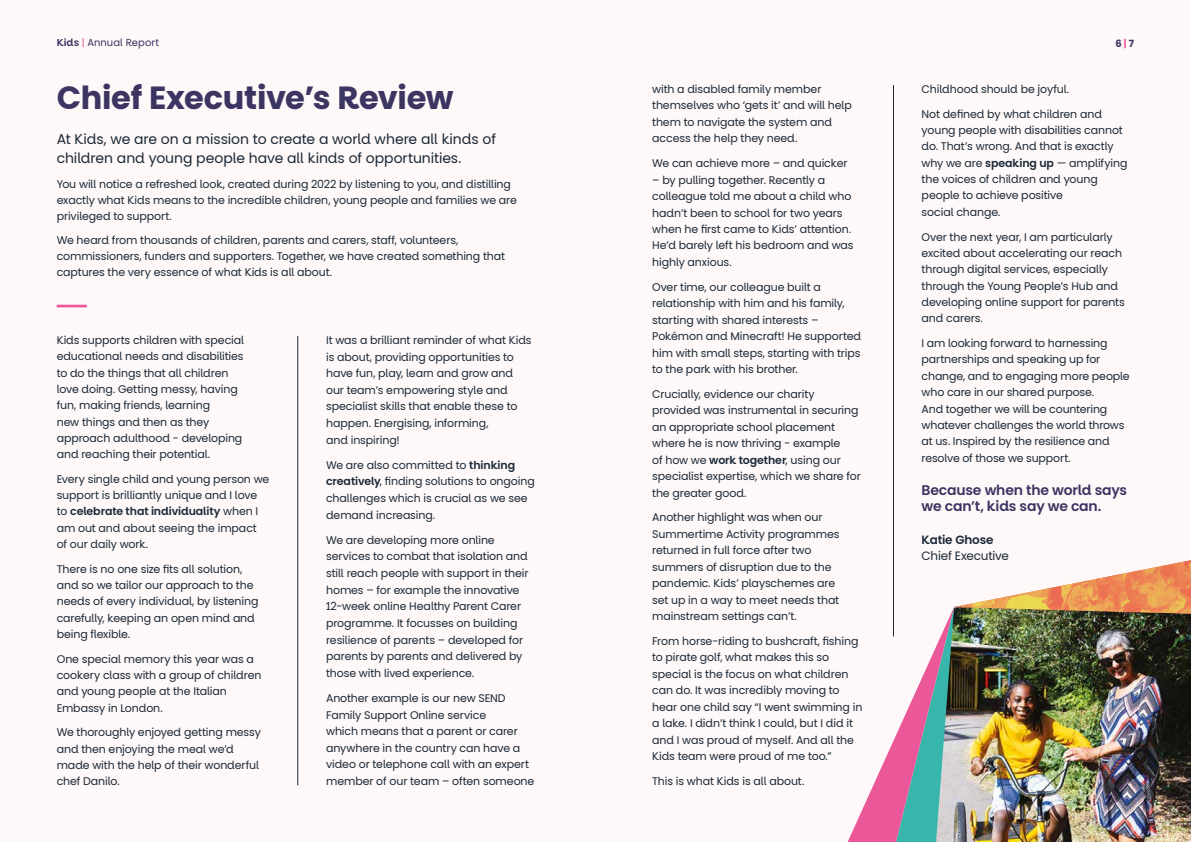
<style>
.page{position:relative;width:1191px;height:842px;background:#fff}
.page>*{position:absolute;margin:0;border:0;box-sizing:border-box;transform-origin:0 0}
.t1{font:700 32px "Popp Kids";letter-spacing:-.01em;color:#3c3562}
.t2{font:14px/19px "Popp Kids";letter-spacing:-.005em;color:#1b2938}
.t3{font:600 14px/16.3px "Popp Kids";letter-spacing:-.015em;color:#3c3562}
.t4{font:12px "Popp Kids";letter-spacing:-.02em;color:#1b2938}
.t5{font:600 12px "Popp Kids";letter-spacing:-.015em;color:#1b2938}
.t6{font:11px/16.3px "Popp Kids";letter-spacing:-.01em;color:#1b2938}
.t7{font:10px "Popp Kids";letter-spacing:.005em;color:#3c3562}
.t8{font:700 10px "Popp Kids";color:#3c3562}
.s1{font-weight:600}
.s2{color:#eb589a}
</style>
<div class="page">
<hr style="left:297px;top:336px;width:1px;height:449px;background:#1b2938">
<hr style="left:893px;top:85px;width:1px;height:551px;background:#1b2938">
<img style="left:847px;top:560px;width:344px;height:282px">
<hr style="left:57px;top:305px;width:30px;height:2px;background:#eb589a">
<p class="t7" style="left:57px;top:36px;width:104px"><span class="s1">Kids</span> <span class="s2">|</span> Annual Report</p>
<p class="t8" style="left:1115px;top:37px;width:20px">6 <span class="s2">|</span> 7</p>
<h1 class="t1" style="left:57px;top:76px;width:398px">Chief Executive’s Review</h1>
<p class="t2" style="left:57px;top:130px;width:441px">At Kids, we are on a mission to create a world where all kinds of children and young people have all kinds of opportunities.</p>
<p class="t6" style="left:57px;top:176px;width:462px;line-height:16px">You will notice a refreshed look, created during 2022 by listening to you, and distilling exactly what Kids means to the incredible children, young people and families we are privileged to support.</p>
<p class="t6" style="left:57px;top:232px;width:450px;line-height:16px">We heard from thousands of children, parents and carers, staff, volunteers, commissioners, funders and supporters. Together, we have created something that captures the very essence of what Kids is all about.</p>
<p class="t6" style="left:57px;top:332px;width:189px">Kids supports children with special educational needs and disabilities to do the things that all children love doing. Getting messy, having fun, making friends, learning<br>new things and then as they approach adulthood - developing and reaching their potential.</p>
<p class="t6" style="left:57px;top:471px;width:214px">Every single child and young person we support is brilliantly unique and I love to <span class="s1">celebrate that individuality</span> when I am out and about seeing the impact of our daily work.</p>
<p class="t6" style="left:57px;top:561px;width:203px">There is no one size fits all solution, and so we tailor our approach to the needs of every individual, by listening carefully, keeping an open mind and being flexible.</p>
<p class="t6" style="left:57px;top:651px;width:206px">One special memory this year was a cookery class with a group of children and young people at the Italian<br>Embassy in London.</p>
<p class="t6" style="left:57px;top:724px;width:206px">We thoroughly enjoyed getting messy and then enjoying the meal we’d made with the help of their wonderful chef Danilo.</p>
<p class="t6" style="left:326px;top:332px;width:207px;line-height:16.6px">It was a brilliant reminder of what Kids is about, providing opportunities to have fun, play, learn and grow and our team’s empowering style and specialist skills that enable these to happen. Energising, informing,<br>and inspiring!</p>
<p class="t6" style="left:326px;top:457px;width:210px;line-height:16.6px">We are also committed to <span class="s1">thinking creatively</span>, finding solutions to ongoing challenges which is crucial as we see demand increasing.</p>
<p class="t6" style="left:326px;top:532px;width:204px;line-height:16.6px">We are developing more online services to combat that isolation and still reach people with support in their homes – for example the innovative 12-week online Healthy Parent Carer programme. It focusses on building resilience of parents – developed for parents by parents and delivered by those with lived experience.</p>
<p class="t6" style="left:326px;top:690px;width:210px;line-height:16.6px">Another example is our new SEND Family Support Online service<br>which means that a parent or carer anywhere in the country can have a video or telephone call with an expert member of our team – often someone</p>
<p class="t6" style="left:652px;top:81px;width:201px">with a disabled family member themselves who ‘gets it’ and will help them to navigate the system and access the help they need.</p>
<p class="t6" style="left:652px;top:155px;width:197px">We can achieve more – and quicker</p>
<p class="t6" style="left:652px;top:172px;width:203px">– by pulling together. Recently a colleague told me about a child who hadn’t been to school for two years when he first came to Kids’ attention.<br>He’d barely left his bedroom and was highly anxious.</p>
<p class="t6" style="left:652px;top:279px;width:210px">Over time, our colleague built a relationship with him and his family, starting with shared interests – Pokémon and Minecraft! He supported him with small steps, starting with trips to the park with his brother.</p>
<p class="t6" style="left:652px;top:386px;width:210px">Crucially, evidence our charity provided was instrumental in securing an appropriate school placement where he is now thriving - example<br>of how we <span class="s1">work together</span>, using our specialist expertise, which we share for the greater good.</p>
<p class="t6" style="left:652px;top:509px;width:189px">Another highlight was when our<br>Summertime Activity programmes returned in full force after two summers of disruption due to the pandemic. Kids’ playschemes are set up in a way to meet needs that mainstream settings can’t.</p>
<p class="t6" style="left:652px;top:633px;width:212px">From horse-riding to bushcraft, fishing to pirate golf, what makes this so special is the focus on what children can do. It was incredibly moving to hear one child say “I went swimming in a lake. I didn’t think I could, but I did it and I was proud of myself. And all the Kids team were proud of me too.”</p>
<p class="t6" style="left:652px;top:773px;width:154px">This is what Kids is all about.</p>
<p class="t6" style="left:921px;top:81px;width:149px">Childhood should be joyful.</p>
<p class="t6" style="left:921px;top:106px;width:207px">Not defined by what children and young people with disabilities cannot do. That’s wrong. And that is exactly why we are <span class="s1">speaking up</span> — amplifying the voices of children and young people to achieve positive<br>social change.</p>
<p class="t6" style="left:921px;top:229px;width:205px">Over the next year, I am particularly excited about accelerating our reach through digital services, especially through the Young People’s Hub and developing online support for parents and carers.</p>
<p class="t6" style="left:921px;top:335px;width:210px">I am looking forward to harnessing partnerships and speaking up for change, and to engaging more people who care in our shared purpose.<br>And together we will be countering whatever challenges the world throws at us. Inspired by the resilience and resolve of those we support.</p>
<p class="t3" style="left:921px;top:481px;width:207px">Because when the world says we can’t, kids say we can.</p>
<p class="t5" style="left:921px;top:532px;width:73px">Katie Ghose</p>
<p class="t4" style="left:921px;top:548px;width:89px">Chief Executive</p>
</div>
